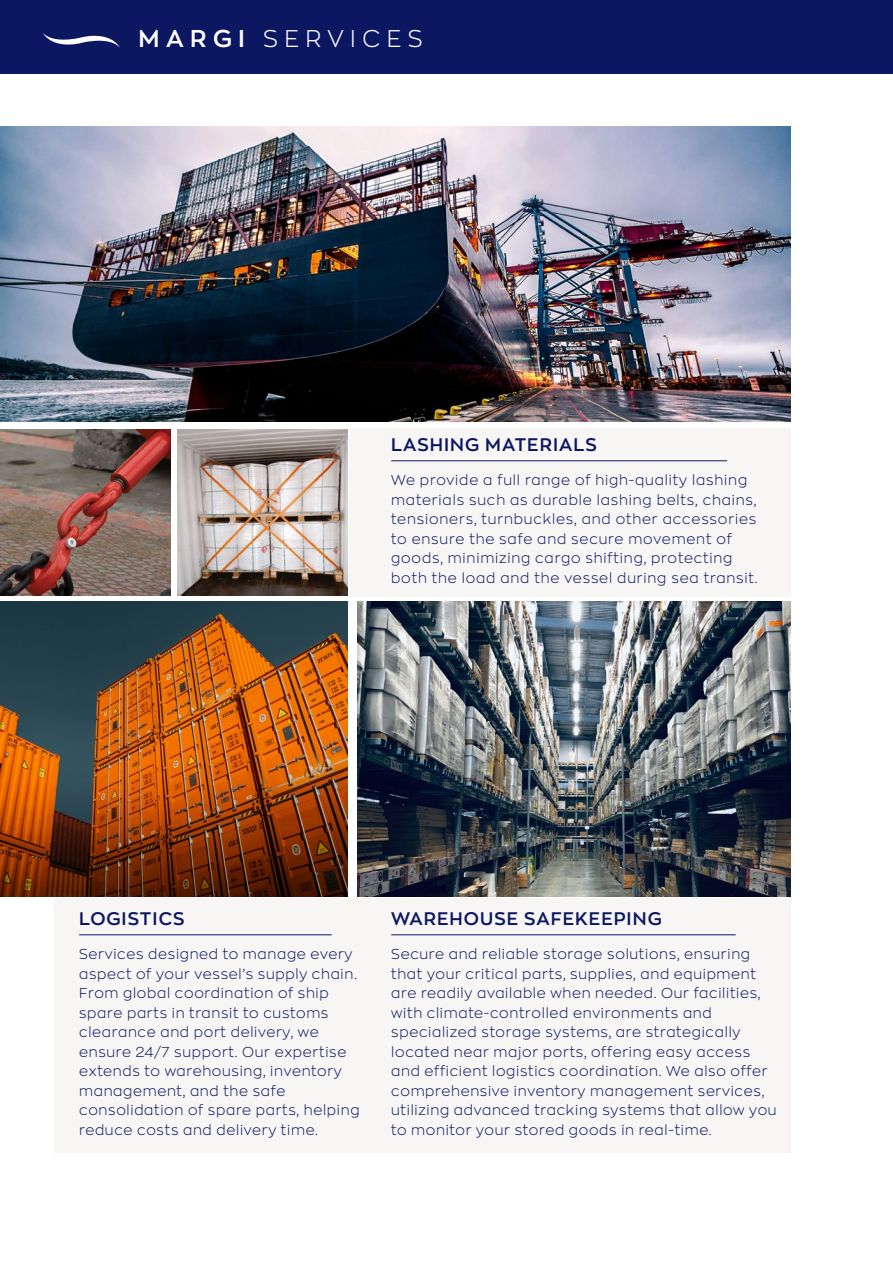
<style>
.page{position:relative;width:893px;height:1263px;background:#fff}
.page>*{position:absolute;margin:0;border:0;box-sizing:border-box;transform-origin:0 0}
.t1{font:300 24px "Zona Pro";letter-spacing:.27em;color:#fff}
.t2{font:600 18px "Zona Pro";letter-spacing:.06em;color:#0b1761}
.t3{font:300 14.25px/19.5px "Zona Pro";letter-spacing:.05em;color:#0b1761}
.s1{font-weight:600}
</style>
<div class="page">
<div style="left:0;top:0;width:893px;height:73px;background:#0b1761"></div>
<div style="left:349px;top:428px;width:442px;height:169px;background:#f8f6f5"></div>
<div style="left:54px;top:898px;width:737px;height:254px;background:#f8f6f5"></div>
<img style="left:0;top:126px;width:791px;height:295px">
<img style="left:0;top:601px;width:348px;height:295px">
<img style="left:357px;top:601px;width:434px;height:295px">
<img style="left:0;top:430px;width:170px;height:165px">
<img style="left:177px;top:430px;width:171px;height:165px">
<hr style="left:391px;top:460px;width:336px;height:1px;background:#0b1761">
<hr style="left:79px;top:934px;width:253px;height:1px;background:#0b1761">
<hr style="left:391px;top:934px;width:345px;height:1px;background:#0b1761">
<svg style="left:43px;top:33px;width:77px;height:14px"></svg>
<h1 class="t1" style="left:139px;top:23px;width:285px"><span class="s1">MARGI</span> SERVICES</h1>
<p class="t2" style="left:391px;top:432px;width:207px">LASHING MATERIALS</p>
<p class="t3" style="left:391px;top:470px;width:368px">We provide a full range of high-quality lashing materials such as durable lashing belts, chains, tensioners, turnbuckles, and other accessories to ensure the safe and secure movement of goods, minimizing cargo shifting, protecting both the load and the vessel during sea transit.</p>
<p class="t2" style="left:79px;top:906px;width:107px">LOGISTICS</p>
<p class="t3" style="left:79px;top:944px;width:282px">Services designed to manage every aspect of your vessel’s supply chain.<br>From global coordination of ship spare parts in transit to customs clearance and port delivery, we ensure 24/7 support. Our expertise extends to warehousing, inventory management, and the safe consolidation of spare parts, helping reduce costs and delivery time.</p>
<p class="t2" style="left:391px;top:906px;width:272px">WAREHOUSE SAFEKEEPING</p>
<p class="t3" style="left:391px;top:944px;width:387px">Secure and reliable storage solutions, ensuring that your critical parts, supplies, and equipment are readily available when needed. Our facilities, with climate-controlled environments and specialized storage systems, are strategically located near major ports, offering easy access and efficient logistics coordination. We also offer comprehensive inventory management services, utilizing advanced tracking systems that allow you to monitor your stored goods in real-time.</p>
</div>
